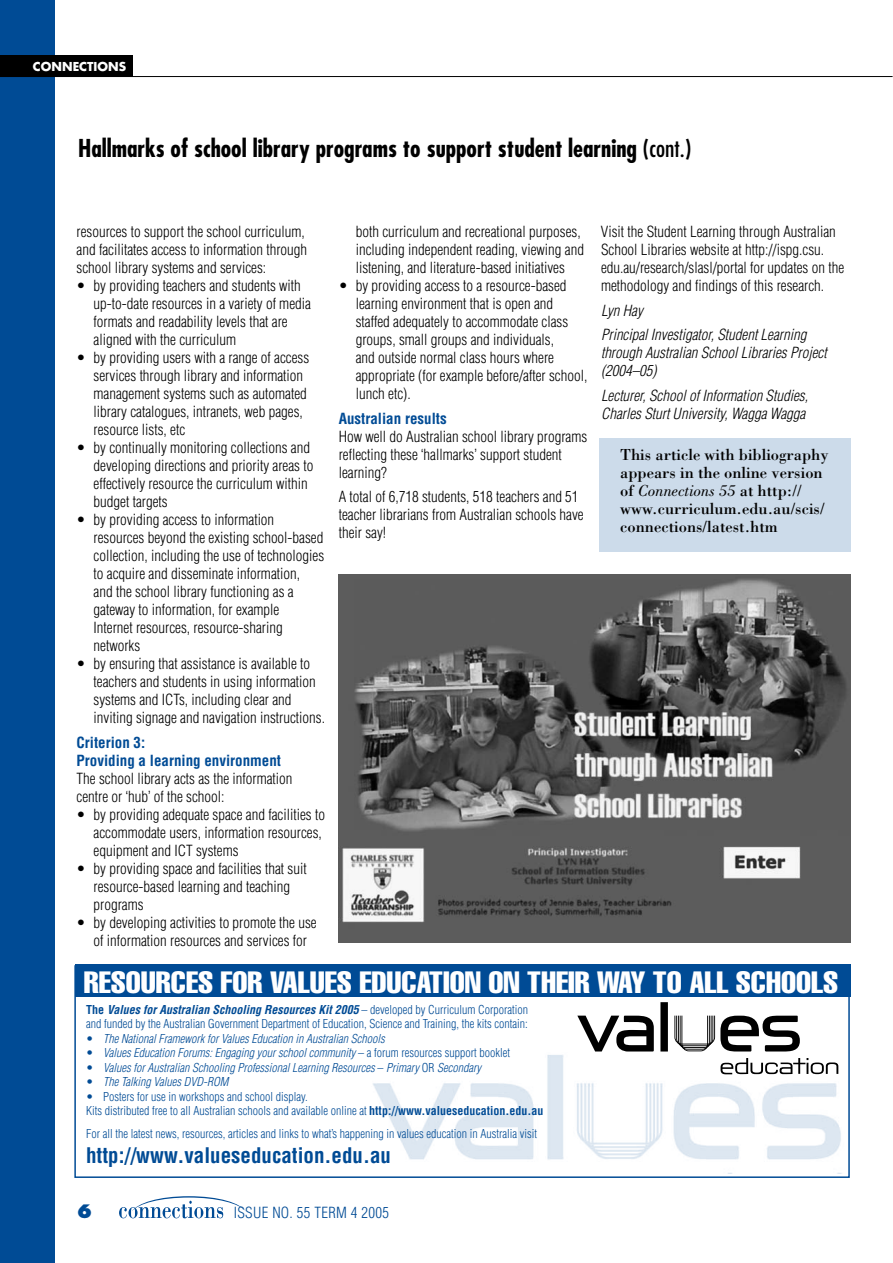
<style>
.page{position:relative;width:893px;height:1263px;background:#fff}
.page>*{position:absolute;margin:0;border:0;box-sizing:border-box;transform-origin:0 0}
.t1{font:extra-condensed 30.3px "Helvetica";color:#fff;scale:1.07 1}
.t2{font:700 condensed 24px "Futura";color:#000}
.t3{font:700 condensed 21px "Helvetica";color:#004b95}
.t4{font:16.5px/18px "Bodoni";color:#000}
.t5{font:300 condensed 15px/18px "Helvetica";color:#000}
.t6{font:italic 300 condensed 15px/18px "Helvetica";color:#000}
.t7{font:700 condensed 15px/18px "Helvetica";color:#004b95}
.t8{font:300 condensed 15px "Helvetica";letter-spacing:.02em;color:#004b95}
.t9{font:300 condensed 12px/14.4px "Helvetica";color:#004b95}
.t10{font:italic 300 condensed 12px "Helvetica";color:#004b95}
.t11{font:700 12px "Futura";color:#fff}
.s1{font-weight:400}
.s2{font-style:italic}
.s3{font-weight:700}
.s4{font-weight:700;font-style:italic}
.s5{font-style:normal}
</style>
<div class="page">
<div style="left:0;top:0;width:55px;height:1263px;background:#004b95"></div>
<div style="left:0;top:55px;width:132px;height:22px;background:#000"></div>
<hr style="left:0;top:76px;width:893px;height:1px;background:#000">
<svg style="left:119px;top:1196px;width:127px;height:22px"></svg>
<img style="left:338px;top:574px;width:512px;height:368px">
<div style="left:599px;top:438px;width:251px;height:113px;background:#ccdbea"></div>
<img style="left:373px;top:1055px;width:468px;height:118px">
<div style="left:74px;top:965px;width:776px;height:213px;border:2px solid #004b95"></div>
<div style="left:75px;top:964px;width:775px;height:33px;background:#004b95"></div>
<svg style="left:660px;top:1002px;width:8px;height:49px"></svg>
<svg style="left:577px;top:1016px;width:77px;height:35px"></svg>
<svg style="left:721px;top:1058px;width:117px;height:16px"></svg>
<svg style="left:674px;top:1015px;width:126px;height:36px"></svg>
<p class="t11" style="left:33px;top:58px;width:95px">CONNECTIONS</p>
<h2 class="t2" style="left:78px;top:133px;width:615px">Hallmarks of school library programs to support student learning <span class="s1">(cont.)</span></h2>
<p class="t5" style="left:77px;top:223px;width:232px">resources to support the school curriculum, and facilitates access to information through school library systems and services:</p>
<p class="t5" style="left:94px;top:277px;width:219px;text-indent:-17px">• by providing teachers and students with up-to-date resources in a variety of media formats and readability levels that are aligned with the curriculum</p>
<p class="t5" style="left:94px;top:349px;width:217px;text-indent:-17px">• by providing users with a range of access services through library and information management systems such as automated library catalogues, intranets, web pages, resource lists, etc</p>
<p class="t5" style="left:94px;top:439px;width:221px;text-indent:-17px">• by continually monitoring collections and developing directions and priority areas to effectively resource the curriculum within budget targets</p>
<p class="t5" style="left:94px;top:511px;width:232px;text-indent:-17px">• by providing access to information resources beyond the existing school-based collection, including the use of technologies to acquire and disseminate information,<br>and the school library functioning as a gateway to information, for example<br>Internet resources, resource-sharing networks</p>
<p class="t5" style="left:94px;top:655px;width:233px;text-indent:-17px">• by ensuring that assistance is available to teachers and students in using information systems and ICTs, including clear and inviting signage and navigation instructions.</p>
<p class="t7" style="left:77px;top:733px;width:206px">Criterion 3:<br>Providing a learning environment</p>
<p class="t5" style="left:77px;top:769px;width:218px">The school library acts as the information centre or ‘hub’ of the school:</p>
<p class="t5" style="left:94px;top:805px;width:233px;text-indent:-17px">• by providing adequate space and facilities to accommodate users, information resources, equipment and ICT systems</p>
<p class="t5" style="left:94px;top:859px;width:215px;text-indent:-17px">• by providing space and facilities that suit resource-based learning and teaching programs</p>
<p class="t5" style="left:77px;top:913px;width:242px;text-align:center">• by developing activities to promote the use of information resources and services for</p>
<p class="t5" style="left:356px;top:223px;width:230px">both curriculum and recreational purposes, including independent reading, viewing and listening, and literature-based initiatives</p>
<p class="t5" style="left:356px;top:277px;width:233px;text-indent:-17px">• by providing access to a resource-based learning environment that is open and staffed adequately to accommodate class groups, small groups and individuals,<br>and outside normal class hours where appropriate (for example before/after school, lunch etc).</p>
<p class="t7" style="left:339px;top:409px;width:109px">Australian results</p>
<p class="t5" style="left:339px;top:427px;width:250px">How well do Australian school library programs reflecting these ‘hallmarks’ support student learning?</p>
<p class="t5" style="left:339px;top:488px;width:246px">A total of 6,718 students, 518 teachers and 51 teacher librarians from Australian schools have their say!</p>
<p class="t5" style="left:601px;top:223px;width:245px">Visit the Student Learning through Australian School Libraries website at http://ispg.csu. edu.au/research/slasl/portal for updates on the methodology and findings of this research.</p>
<p class="t6" style="left:601px;top:298px;width:207px;line-height:24.5px">Lyn Hay<br>Principal Investigator, Student Learning</p>
<p class="t6" style="left:601px;top:344px;width:227px">through Australian School Libraries Project (2004–05)</p>
<p class="t6" style="left:601px;top:386px;width:209px">Lecturer, School of Information Studies,<br>Charles Sturt University, Wagga Wagga</p>
<p class="t4" style="left:620px;top:445px;width:210px">This article with bibliography appears in the online version of <span class="s2">Connections 55</span> at http:// www.curriculum.edu.au/scis/ connections/latest.htm</p>
<h1 class="t1" style="left:84px;top:962px;width:707px">RESOURCES FOR VALUES EDUCATION ON THEIR WAY TO ALL SCHOOLS</h1>
<p class="t9" style="left:86px;top:1002px;width:444px"><span class="s3">The</span> <span class="s4">Values for Australian Schooling Resources Kit 2005</span> – developed by Curriculum Corporation and funded by the Australian Government Department of Education, Science and Training, the kits contain:</p>
<p class="t10" style="left:86px;top:1031px;width:300px"><span class="s5">•</span> The National Framework for Values Education in Australian Schools</p>
<p class="t10" style="left:86px;top:1045px;width:425px"><span class="s5">•</span> Values Education Forums: Engaging your school community <span class="s5">– a forum resources support booklet</span></p>
<p class="t10" style="left:86px;top:1060px;width:397px"><span class="s5">•</span> Values for Australian Schooling Professional Learning Resources <span class="s5">–</span> Primary <span class="s5">OR</span> Secondary</p>
<p class="t10" style="left:86px;top:1074px;width:144px"><span class="s5">•</span> The Talking Values DVD-ROM</p>
<p class="t9" style="left:86px;top:1089px;width:459px">• Posters for use in workshops and school display.<br>Kits distributed free to all Australian schools and available online at <span class="s3">http://www.valueseducation.edu.au</span></p>
<p class="t9" style="left:86px;top:1126px;width:453px">For all the latest news, resources, articles and links to what’s happening in values education in Australia visit</p>
<h3 class="t3" style="left:86px;top:1142px;width:306px">http://www.valueseducation.edu.au</h3>
<p class="t8" style="left:234px;top:1203px;width:157px">ISSUE NO. 55 TERM 4 2005</p>
</div>
